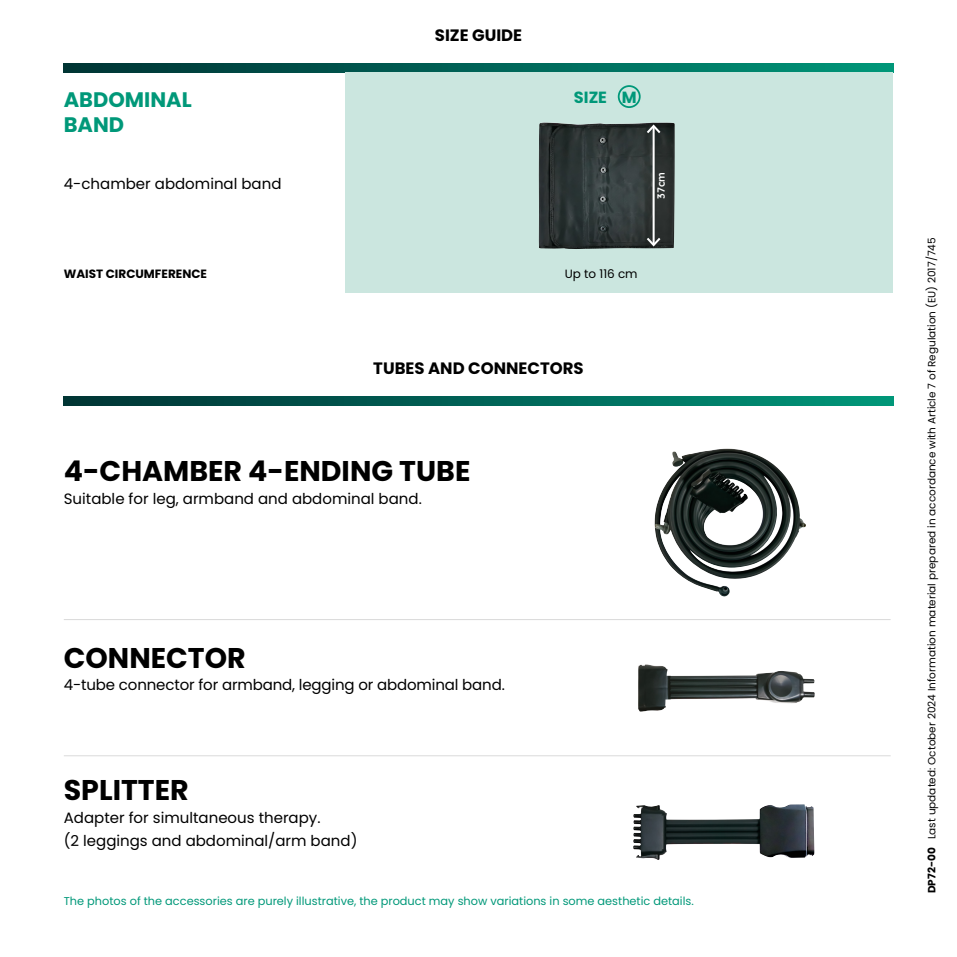
<style>
.page{position:relative;width:957px;height:957px;background:#fff}
.page>*{position:absolute;margin:0;border:0;box-sizing:border-box;transform-origin:0 0}
.t1{font:700 28.5px "Poppins";color:#000}
.t2{font:700 21px/25.2px "Poppins";color:#009879}
.t3{font:700 16.5px "Poppins";color:#000}
.t4{font:700 16.2px "Poppins";color:#009879}
.t5{font:15px/22.6px "Poppins";color:#000}
.t6{font:700 12px "Poppins";color:#000}
.t7{font:12px "Poppins";color:#000}
.t8{font:11.4px "Poppins";color:#009879}
.t9{font:10.5px "Poppins";color:#000}
.t10{font:700 10.5px "Quicksand";color:#fff}
.s1{font-weight:700}
</style>
<div class="page">
<img style="left:654px;top:448px;width:152px;height:149px">
<img style="left:638px;top:664px;width:177px;height:47px">
<img style="left:633px;top:804px;width:181px;height:56px">
<hr style="left:64px;top:755px;width:826px;height:1px;background:#dadada">
<hr style="left:64px;top:619px;width:826px;height:1px;background:#dadada">
<svg style="left:64px;top:64px;width:829px;height:8px;background:#006356"></svg>
<svg style="left:64px;top:397px;width:829px;height:8px;background:#006356"></svg>
<div style="left:345px;top:72px;width:548px;height:221px;background:#cbe6df"></div>
<div style="left:618px;top:85px;width:22px;height:23px;border:2px solid #009879;border-radius:50%"></div>
<img style="left:538px;top:122px;width:137px;height:127px">
<hr style="left:652px;top:126px;width:2px;height:119px;background:#fff">
<svg style="left:644px;top:123px;width:18px;height:12px"></svg>
<svg style="left:644px;top:236px;width:18px;height:12px"></svg>
<h2 class="t2" style="left:64px;top:87px;width:129px">ABDOMINAL<br>BAND</h2>
<p class="t5" style="left:64px;top:172px;width:219px">4-chamber abdominal band</p>
<p class="t3" style="left:435px;top:25px;width:89px">SIZE GUIDE</p>
<p class="t4" style="left:574px;top:88px;width:64px">SIZE M</p>
<p class="t10" style="left:653px;top:199px;width:28px;rotate:-90deg">37cm</p>
<p class="t6" style="left:64px;top:266px;width:145px">WAIST CIRCUMFERENCE</p>
<p class="t7" style="left:565px;top:267px;width:74px">Up to 116 cm</p>
<p class="t3" style="left:373px;top:358px;width:212px">TUBES AND CONNECTORS</p>
<h1 class="t1" style="left:64px;top:455px;width:408px">4-CHAMBER 4-ENDING TUBE</h1>
<p class="t5" style="left:64px;top:487px;width:359px">Suitable for leg, armband and abdominal band.</p>
<h1 class="t1" style="left:64px;top:641px;width:183px">CONNECTOR</h1>
<p class="t5" style="left:64px;top:674px;width:442px">4-tube connector for armband, legging or abdominal band.</p>
<h1 class="t1" style="left:64px;top:774px;width:127px">SPLITTER</h1>
<p class="t5" style="left:64px;top:806px;width:295px">Adapter for simultaneous therapy.<br>(2 leggings and abdominal/arm band)</p>
<p class="t8" style="left:64px;top:894px;width:631px">The photos of the accessories are purely illustrative, the product may show variations in some aesthetic details.</p>
<p class="t9" style="left:925px;top:893px;width:657px;rotate:-90deg"><span class="s1">DP72-00</span> Last updated: October 2024 Information material prepared in accordance with Article 7 of Regulation (EU) 2017/745</p>
</div>
